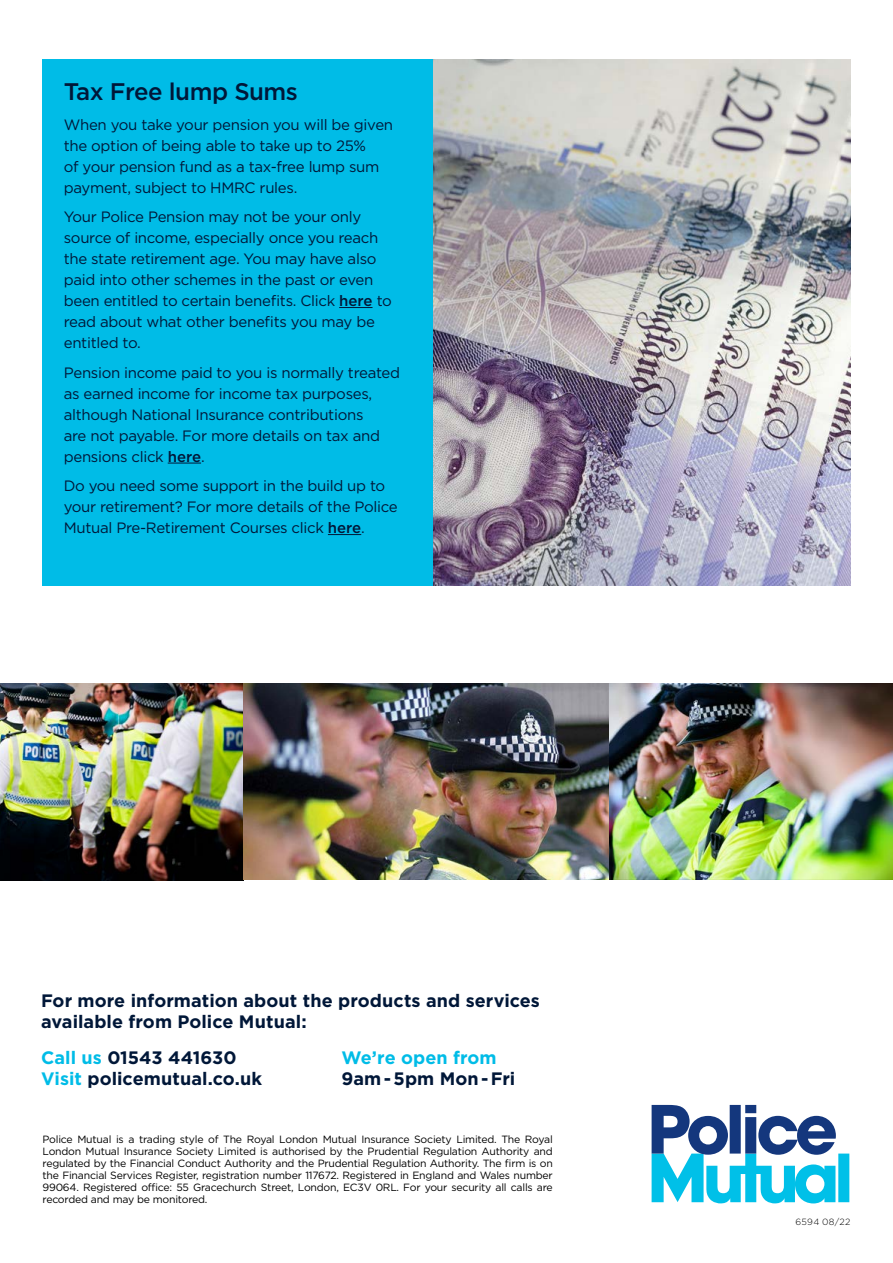
<style>
.page{position:relative;width:893px;height:1263px;background:#fff}
.page>*{position:absolute;margin:0;border:0;box-sizing:border-box;transform-origin:0 0}
.t1{font:500 24px "Gotham";letter-spacing:-.02em;color:#001738}
.t2{font:700 18px/21px "Gotham";letter-spacing:.005em;color:#001738}
.t3{font:700 18px "Gotham";letter-spacing:.005em;color:#00bce7}
.t4{font:15px/21px "Gotham";letter-spacing:-.02em;color:#001738}
.t5{font:10.5px/12px "Gotham";letter-spacing:-.02em;color:#000;text-align:justify}
.t6{font:300 9px "Gotham";letter-spacing:.04em;color:#000}
.s1{font-weight:500}
.s2{color:#00bce7}
</style>
<div class="page">
<svg style="left:652px;top:1105px;width:197px;height:98px"></svg>
<div style="left:43px;top:60px;width:391px;height:526px;background:#00bce7"></div>
<hr style="left:339px;top:307px;width:33px;height:1px;background:#001738">
<hr style="left:168px;top:463px;width:33px;height:1px;background:#001738">
<hr style="left:328px;top:534px;width:33px;height:1px;background:#001738">
<img style="left:0;top:683px;width:893px;height:197px">
<img style="left:434px;top:60px;width:416px;height:526px">
<h1 class="t1" style="left:64px;top:76px;width:236px">Tax Free lump Sums</h1>
<p class="t4" style="left:64px;top:113px;width:331px">When you take your pension you will be given the option of being able to take up to 25%<br>of your pension fund as a tax-free lump sum payment, subject to HMRC rules.</p>
<p class="t4" style="left:64px;top:206px;width:330px">Your Police Pension may not be your only source of income, especially once you reach the state retirement age. You may have also paid into other schemes in the past or even been entitled to certain benefits. Click <span class="s1">here</span> to read about what other benefits you may be entitled to.</p>
<p class="t4" style="left:64px;top:361px;width:338px">Pension income paid to you is normally treated as earned income for income tax purposes, although National Insurance contributions<br>are not payable. For more details on tax and pensions click <span class="s1">here</span>.</p>
<p class="t4" style="left:64px;top:475px;width:335px">Do you need some support in the build up to your retirement? For more details of the Police<br>Mutual Pre-Retirement Courses click <span class="s1">here</span>.</p>
<p class="t2" style="left:41px;top:990px;width:500px">For more information about the products and services available from Police Mutual:</p>
<p class="t2" style="left:41px;top:1047px;width:222px"><span class="s2">Call us</span> 01543 441630<br><span class="s2">Visit</span> policemutual.co.uk</p>
<p class="t3" style="left:342px;top:1046px;width:157px">We’re open from</p>
<p class="t2" style="left:342px;top:1068px;width:175px">9am - 5pm Mon - Fri</p>
<p class="t5" style="left:43px;top:1133px;width:512px">Police Mutual is a trading style of The Royal London Mutual Insurance Society Limited. The Royal London Mutual Insurance Society Limited is authorised by the Prudential Regulation Authority and regulated by the Financial Conduct Authority and the Prudential Regulation Authority. The firm is on the Financial Services Register, registration number 117672. Registered in England and Wales number 99064. Registered office: 55 Gracechurch Street, London, EC3V 0RL. For your security all calls are recorded and may be monitored.</p>
<p class="t6" style="left:796px;top:1216px;width:56px">6594 08/22</p>
</div>
